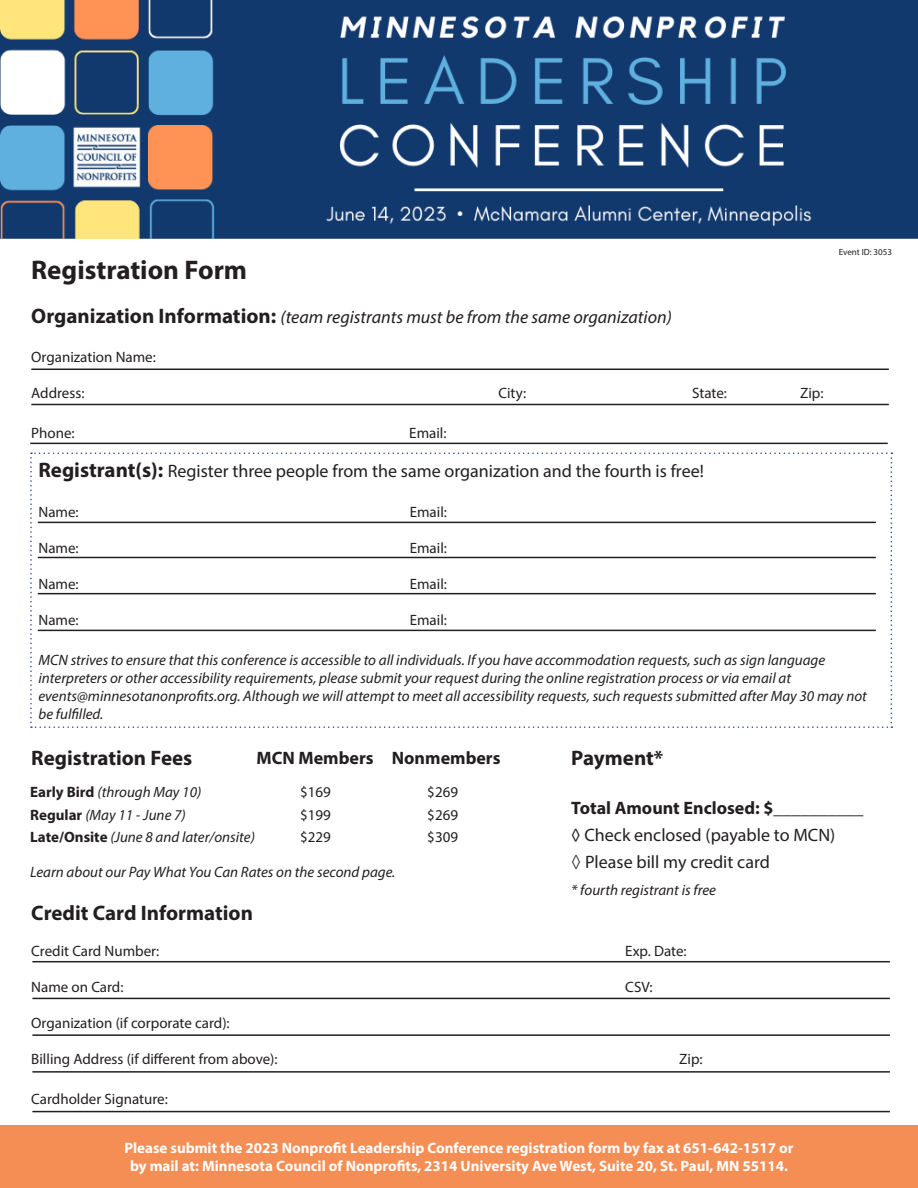
<style>
.page{position:relative;width:918px;height:1188px;background:#fff}
.page>*{position:absolute;margin:0;border:0;box-sizing:border-box;transform-origin:0 0}
.t1{font:700 27px "Myriad Pro";color:#231f20}
.t2{font:700 21px "Myriad Pro";color:#231f20}
.t3{font:18px "Myriad Pro";color:#231f20}
.t4{font:italic 18px "Myriad Pro";color:#231f20}
.t5{font:700 18px "Myriad Pro";color:#231f20}
.t6{font:italic 15px/18px "Myriad Pro";color:#231f20}
.t7{font:15px "Myriad Pro";color:#231f20}
.t8{font:700 15px "Myriad Pro";color:#fff}
.t9{font:9px "Myriad Pro";color:#231f20}
.s1{font-weight:700;font-style:normal;font-size:21px}
.s2{font-weight:700;font-size:21px}
.s3{font-family:"Minion Pro"}
.s4{font-weight:700;font-style:normal}
</style>
<div class="page">
<svg style="left:30px;top:453px;width:862px;height:275px"></svg>
<hr style="left:31px;top:369px;width:858px;height:1px;background:#231f20">
<hr style="left:31px;top:404px;width:858px;height:1px;background:#231f20">
<hr style="left:30px;top:443px;width:858px;height:1px;background:#231f20">
<hr style="left:38px;top:522px;width:838px;height:1px;background:#231f20">
<hr style="left:32px;top:961px;width:858px;height:1px;background:#231f20">
<hr style="left:32px;top:998px;width:858px;height:1px;background:#231f20">
<hr style="left:32px;top:1034px;width:858px;height:2px;background:#231f20">
<hr style="left:32px;top:1071px;width:858px;height:2px;background:#231f20">
<hr style="left:32px;top:1111px;width:858px;height:1px;background:#231f20">
<hr style="left:38px;top:557px;width:838px;height:1px;background:#231f20">
<hr style="left:38px;top:593px;width:838px;height:1px;background:#231f20">
<hr style="left:38px;top:630px;width:838px;height:1px;background:#231f20">
<div style="left:0;top:1125px;width:918px;height:63px;background:#f48e55"></div>
<img style="left:0;top:0;width:918px;height:239px">
<p class="t1" style="left:31px;top:253px;width:217px">Registration Form</p>
<p class="t4" style="left:31px;top:305px;width:642px"><span class="s1">Organization Information:</span> (team registrants must be from the same organization)</p>
<p class="t7" style="left:31px;top:348px;width:126px">Organization Name:</p>
<p class="t7" style="left:31px;top:384px;width:55px">Address:</p>
<p class="t7" style="left:498px;top:384px;width:29px">City:</p>
<p class="t7" style="left:692px;top:384px;width:36px">State:</p>
<p class="t7" style="left:800px;top:384px;width:25px">Zip:</p>
<p class="t7" style="left:31px;top:424px;width:45px">Phone:</p>
<p class="t7" style="left:409px;top:424px;width:39px">Email:</p>
<p class="t9" style="left:839px;top:247px;width:55px">Event ID: 3053</p>
<p class="t3" style="left:38px;top:460px;width:667px"><span class="s2">Registrant(s):</span> Register three people from the same organization and the fourth is free!</p>
<p class="t7" style="left:38px;top:503px;width:42px">Name:</p>
<p class="t7" style="left:410px;top:503px;width:39px">Email:</p>
<p class="t7" style="left:38px;top:539px;width:42px">Name:</p>
<p class="t7" style="left:410px;top:539px;width:39px">Email:</p>
<p class="t7" style="left:38px;top:575px;width:42px">Name:</p>
<p class="t7" style="left:410px;top:575px;width:39px">Email:</p>
<p class="t7" style="left:38px;top:611px;width:42px">Name:</p>
<p class="t7" style="left:410px;top:611px;width:39px">Email:</p>
<p class="t6" style="left:38px;top:650px;width:788px">MCN strives to ensure that this conference is accessible to all individuals. If you have accommodation requests, such as sign language</p>
<p class="t6" style="left:38px;top:668px;width:754px">interpreters or other accessibility requirements, please submit your request during the online registration process or via email at</p>
<p class="t6" style="left:38px;top:686px;width:830px">events@minnesotanonprofits.org. Although we will attempt to meet all accessibility requests, such requests submitted after May 30 may not be fulfilled.</p>
<p class="t2" style="left:31px;top:745px;width:163px">Registration Fees</p>
<p class="t2" style="left:571px;top:745px;width:94px">Payment*</p>
<p class="t5" style="left:571px;top:796px;width:294px">Total Amount Enclosed: $__________</p>
<p class="t3" style="left:571px;top:824px;width:266px">◊ Check enclosed (payable to MCN)</p>
<p class="t3" style="left:571px;top:851px;width:200px"><span class="s3">◊</span> Please bill my credit card</p>
<p class="t6" style="left:571px;top:881px;width:146px">* fourth registrant is free</p>
<p class="t2" style="left:31px;top:899px;width:223px">Credit Card Information</p>
<p class="t7" style="left:31px;top:942px;width:130px">Credit Card Number:</p>
<p class="t7" style="left:625px;top:942px;width:63px">Exp. Date:</p>
<p class="t7" style="left:31px;top:978px;width:94px">Name on Card:</p>
<p class="t7" style="left:625px;top:978px;width:29px">CSV:</p>
<p class="t7" style="left:31px;top:1014px;width:200px">Organization (if corporate card):</p>
<p class="t7" style="left:31px;top:1050px;width:248px">Billing Address (if different from above):</p>
<p class="t7" style="left:679px;top:1050px;width:25px">Zip:</p>
<p class="t7" style="left:31px;top:1090px;width:138px">Cardholder Signature:</p>
<p class="t5" style="left:256px;top:746px;width:246px">MCN Members Nonmembers</p>
<p class="t6" style="left:30px;top:783px;width:173px"><span class="s4">Early Bird</span> (through May 10)</p>
<p class="t7" style="left:300px;top:783px;width:32px">$169</p>
<p class="t7" style="left:427px;top:783px;width:32px">$269</p>
<p class="t6" style="left:30px;top:806px;width:157px"><span class="s4">Regular</span> (May 11 - June 7)</p>
<p class="t7" style="left:300px;top:806px;width:32px">$199</p>
<p class="t7" style="left:427px;top:806px;width:32px">$269</p>
<p class="t6" style="left:30px;top:828px;width:226px"><span class="s4">Late/Onsite</span> (June 8 and later/onsite)</p>
<p class="t7" style="left:300px;top:828px;width:32px">$229</p>
<p class="t7" style="left:427px;top:828px;width:32px">$309</p>
<p class="t6" style="left:30px;top:863px;width:367px">Learn about our Pay What You Can Rates on the second page.</p>
<p class="t8" style="left:124px;top:1138px;width:671px">Please submit the 2023 Nonprofit Leadership Conference registration form by fax at 651-642-1517 or</p>
<p class="t8" style="left:130px;top:1156px;width:659px">by mail at: Minnesota Council of Nonprofits, 2314 University Ave West, Suite 20, St. Paul, MN 55114.</p>
</div>
